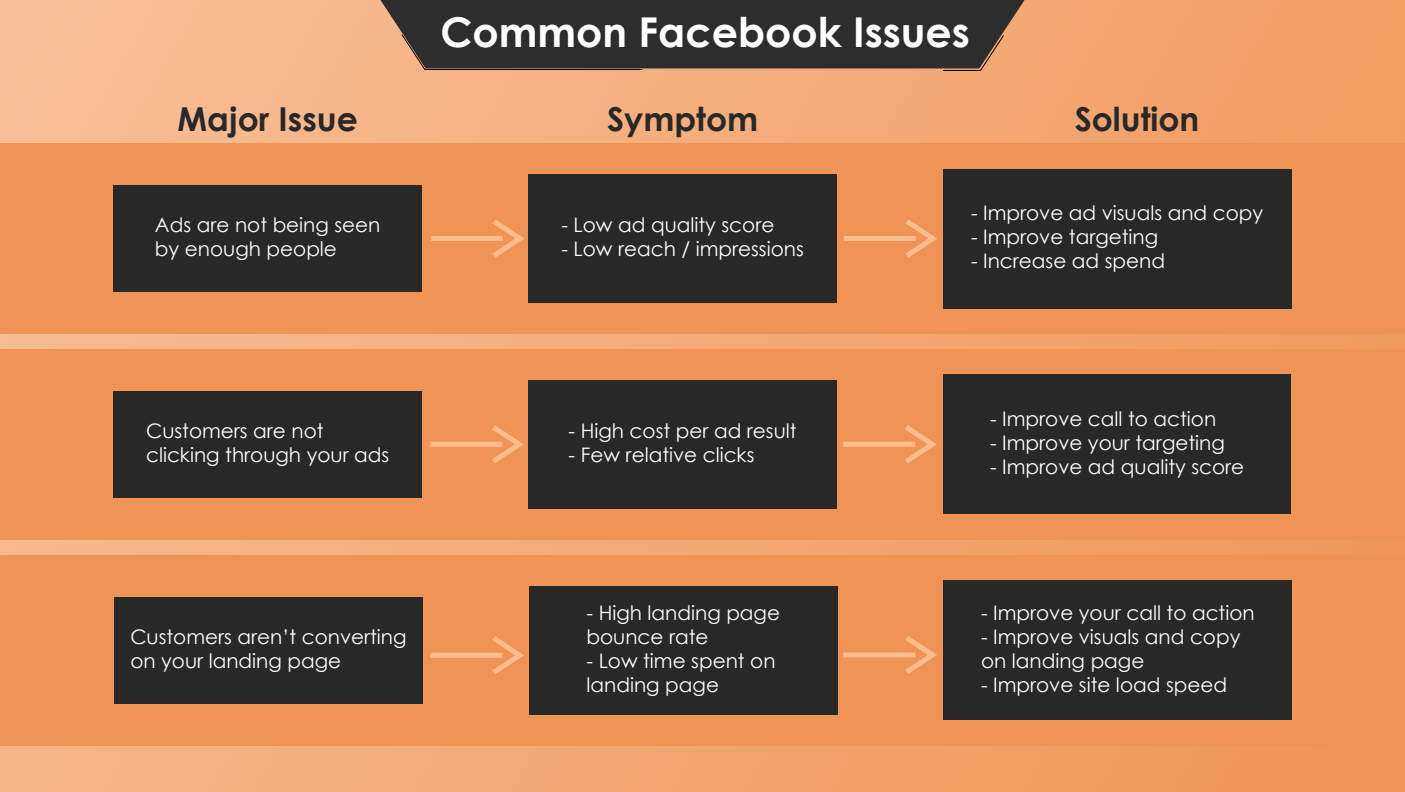
<style>
.page{position:relative;width:1405px;height:792px;background:#fff}
.page>*{position:absolute;margin:0;border:0;box-sizing:border-box;transform-origin:0 0}
.t1{font:700 41.1px "Century Gothic";color:#fff}
.t2{font:700 33px "Century Gothic";color:#282828}
.t3{font:20px/24px "Century Gothic";color:#fff}
</style>
<div class="page">
<div style="left:0;top:0;width:1405px;height:792px;background:linear-gradient(to right,#f7bc93,#f09a5e)"></div>
<div style="left:0;top:555px;width:1405px;height:191px;background:#ef9454"></div>
<div style="left:0;top:143px;width:1404px;height:191px;background:#ef9454"></div>
<div style="left:1px;top:349px;width:1404px;height:191px;background:#ef9454"></div>
<div style="left:113px;top:185px;width:309px;height:107px;background:#282828"></div>
<div style="left:113px;top:391px;width:309px;height:106px;background:#282828"></div>
<div style="left:943px;top:374px;width:348px;height:140px;background:#282828"></div>
<div style="left:942px;top:169px;width:349px;height:139px;background:#282828"></div>
<div style="left:528px;top:174px;width:309px;height:129px;background:#282828"></div>
<div style="left:528px;top:380px;width:309px;height:129px;background:#282828"></div>
<svg style="left:380px;top:0;width:644px;height:71px;background:#3f3934"></svg>
<div style="left:944px;top:580px;width:347px;height:140px;background:#282828"></div>
<div style="left:114px;top:597px;width:309px;height:106px;background:#282828"></div>
<div style="left:529px;top:586px;width:308px;height:129px;background:#282828"></div>
<div style="left:430px;top:653px;width:72px;height:5px;background:#ffbc8f"></div>
<svg style="left:487px;top:636px;width:37px;height:39px"></svg>
<div style="left:843px;top:652px;width:72px;height:5px;background:#ffbc8f"></div>
<svg style="left:899px;top:636px;width:38px;height:38px"></svg>
<div style="left:430px;top:442px;width:72px;height:5px;background:#ffbc8f"></div>
<svg style="left:486px;top:425px;width:38px;height:38px"></svg>
<div style="left:843px;top:442px;width:72px;height:5px;background:#ffbc8f"></div>
<svg style="left:899px;top:425px;width:38px;height:38px"></svg>
<div style="left:431px;top:236px;width:72px;height:5px;background:#ffbc8f"></div>
<svg style="left:493px;top:219px;width:31px;height:39px"></svg>
<div style="left:844px;top:236px;width:71px;height:5px;background:#ffbc8f"></div>
<svg style="left:906px;top:219px;width:31px;height:39px"></svg>
<h2 class="t2" style="left:178px;top:94px;width:182px">Major Issue</h2>
<p class="t3" style="left:155px;top:213px;width:227px">Ads are not being seen by enough people</p>
<h1 class="t1" style="left:440px;top:0;width:531px">Common Facebook Issues</h1>
<h2 class="t2" style="left:607px;top:94px;width:153px">Symptom</h2>
<h2 class="t2" style="left:1074px;top:94px;width:126px">Solution</h2>
<p class="t3" style="left:561px;top:213px;width:214px">- Low ad quality score</p>
<p class="t3" style="left:561px;top:237px;width:244px">- Low reach / impressions</p>
<p class="t3" style="left:971px;top:200px;width:294px">- Improve ad visuals and copy</p>
<p class="t3" style="left:971px;top:224px;width:189px">- Improve targeting</p>
<p class="t3" style="left:971px;top:248px;width:196px">- Increase ad spend</p>
<p class="t3" style="left:146px;top:418px;width:245px">Customers are not clicking through your ads</p>
<p class="t3" style="left:130px;top:624px;width:278px">Customers aren’t converting on your landing page</p>
<p class="t3" style="left:568px;top:418px;width:229px">- High cost per ad result</p>
<p class="t3" style="left:568px;top:442px;width:187px">- Few relative clicks</p>
<p class="t3" style="left:586px;top:600px;width:195px">- High landing page bounce rate</p>
<p class="t3" style="left:586px;top:648px;width:190px">- Low time spent on landing page</p>
<p class="t3" style="left:990px;top:406px;width:228px">- Improve call to action</p>
<p class="t3" style="left:990px;top:430px;width:236px">- Improve your targeting</p>
<p class="t3" style="left:990px;top:454px;width:256px">- Improve ad quality score</p>
<p class="t3" style="left:981px;top:600px;width:275px">- Improve your call to action</p>
<p class="t3" style="left:981px;top:624px;width:261px">- Improve visuals and copy on landing page</p>
<p class="t3" style="left:981px;top:672px;width:248px">- Improve site load speed</p>
</div>
